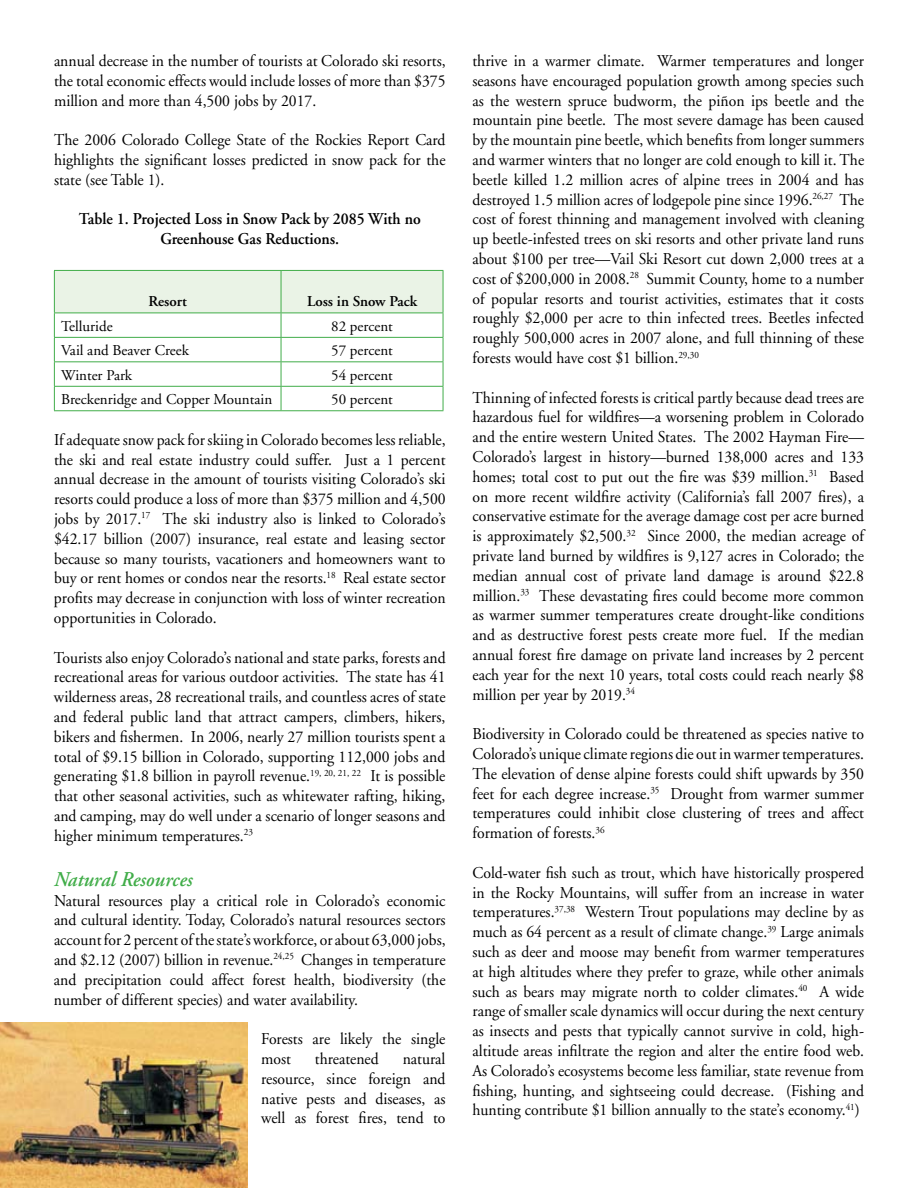
<style>
.page{position:relative;width:918px;height:1188px;background:#fff}
.page>*{position:absolute;margin:0;border:0;box-sizing:border-box;transform-origin:0 0}
.t1{font:italic 600 21px "Adobe Garamond";color:#41ad49;scale:.95 1}
.t2{font:16.5px/19.8px "Adobe Garamond";color:#000;text-align:justify;scale:.95 1}
.t3{font:600 16.5px/19.8px "Adobe Garamond";color:#000;text-align:center;scale:.95 1}
.t4{font:15px "Adobe Garamond";color:#000}
.t5{font:600 15px "Adobe Garamond";color:#000}
</style>
<div class="page">
<img style="left:0;top:1022px;width:248px;height:166px">
<svg style="left:54px;top:270px;width:390px;height:140px"></svg>
<hr style="left:54px;top:410px;width:227px;height:1px;background:#41ad49">
<hr style="left:281px;top:410px;width:162px;height:1px;background:#41ad49">
<p class="t2" style="left:54px;top:51px;width:414px">annual decrease in the number of tourists at Colorado ski resorts, the total economic effects would include losses of more than $375 million and more than 4,500 jobs by 2017.</p>
<p class="t2" style="left:54px;top:131px;width:414px">The 2006 Colorado College State of the Rockies Report Card highlights the significant losses predicted in snow pack for the state (see Table 1).</p>
<p class="t3" style="left:79px;top:210px;width:362px">Table 1. Projected Loss in Snow Pack by 2085 With no<br>Greenhouse Gas Reductions.</p>
<p class="t5" style="left:148px;top:293px;width:40px">Resort</p>
<p class="t5" style="left:307px;top:293px;width:112px">Loss in Snow Pack</p>
<p class="t4" style="left:61px;top:318px;width:53px">Telluride</p>
<p class="t4" style="left:331px;top:318px;width:63px">82 percent</p>
<p class="t4" style="left:61px;top:342px;width:129px">Vail and Beaver Creek</p>
<p class="t4" style="left:331px;top:342px;width:63px">57 percent</p>
<p class="t4" style="left:61px;top:367px;width:73px">Winter Park</p>
<p class="t4" style="left:331px;top:367px;width:63px">54 percent</p>
<p class="t4" style="left:61px;top:391px;width:213px">Breckenridge and Copper Mountain</p>
<p class="t4" style="left:331px;top:391px;width:63px">50 percent</p>
<p class="t2" style="left:54px;top:430px;width:414px">If adequate snow pack for skiing in Colorado becomes less reliable, the ski and real estate industry could suffer. Just a 1 percent annual decrease in the amount of tourists visiting Colorado’s ski resorts could produce a loss of more than $375 million and 4,500 jobs by 2017.<sup>17</sup> The ski industry also is linked to Colorado’s $42.17 billion (2007) insurance, real estate and leasing sector because so many tourists, vacationers and homeowners want to buy or rent homes or condos near the resorts.<sup>18</sup> Real estate sector profits may decrease in conjunction with loss of winter recreation opportunities in Colorado.</p>
<p class="t2" style="left:54px;top:648px;width:414px">Tourists also enjoy Colorado’s national and state parks, forests and recreational areas for various outdoor activities. The state has 41 wilderness areas, 28 recreational trails, and countless acres of state and federal public land that attract campers, climbers, hikers, bikers and fishermen. In 2006, nearly 27 million tourists spent a total of $9.15 billion in Colorado, supporting 112,000 jobs and generating $1.8 billion in payroll revenue.<sup>19,</sup> <sup>20,</sup> <sup>21,</sup> <sup>22</sup> It is possible that other seasonal activities, such as whitewater rafting, hiking, and camping, may do well under a scenario of longer seasons and higher minimum temperatures.<sup>23</sup></p>
<p class="t1" style="left:54px;top:868px;width:147px">Natural Resources</p>
<p class="t2" style="left:54px;top:891px;width:414px">Natural resources play a critical role in Colorado’s economic and cultural identity. Today, Colorado’s natural resources sectors account for 2 percent of the state’s workforce, or about 63,000 jobs, and $2.12 (2007) billion in revenue.<sup>24,25</sup> Changes in temperature and precipitation could affect forest health, biodiversity (the number of different species) and water availability.</p>
<p class="t2" style="left:261px;top:1029px;width:196px">Forests are likely the single most</p>
<p class="t2" style="left:261px;top:1049px;width:196px;text-indent:142px">natural resource, since foreign and native pests and diseases, as well as forest fires, tend to</p>
<p class="t2" style="left:315px;top:1049px;width:69px">threatened</p>
<p class="t2" style="left:472px;top:51px;width:414px">thrive in a warmer climate. Warmer temperatures and longer seasons have encouraged population growth among species such as the western spruce budworm, the piñon ips beetle and the mountain pine beetle. The most severe damage has been caused by the mountain pine beetle, which benefits from longer summers and warmer winters that no longer are cold enough to kill it. The beetle killed 1.2 million acres of alpine trees in 2004 and has destroyed 1.5 million acres of lodgepole pine since 1996.<sup>26,27</sup> The cost of forest thinning and management involved with cleaning up beetle-infested trees on ski resorts and other private land runs about $100 per tree—Vail Ski Resort cut down 2,000 trees at a cost of $200,000 in 2008.<sup>28</sup> Summit County, home to a number of popular resorts and tourist activities, estimates that it costs roughly $2,000 per acre to thin infected trees. Beetles infected roughly 500,000 acres in 2007 alone, and full thinning of these forests would have cost $1 billion.<sup>29,30</sup></p>
<p class="t2" style="left:472px;top:388px;width:414px">Thinning of infected forests is critical partly because dead trees are hazardous fuel for wildfires—a worsening problem in Colorado and the entire western United States. The 2002 Hayman Fire— Colorado’s largest in history—burned 138,000 acres and 133 homes; total cost to put out the fire was $39 million.<sup>31</sup> Based on more recent wildfire activity (California’s fall 2007 fires), a conservative estimate for the average damage cost per acre burned is approximately $2,500.<sup>32</sup> Since 2000, the median acreage of private land burned by wildfires is 9,127 acres in Colorado; the median annual cost of private land damage is around $22.8 million.<sup>33</sup> These devastating fires could become more common as warmer summer temperatures create drought-like conditions and as destructive forest pests create more fuel. If the median annual forest fire damage on private land increases by 2 percent each year for the next 10 years, total costs could reach nearly $8 million per year by 2019.<sup>34</sup></p>
<p class="t2" style="left:472px;top:725px;width:414px">Biodiversity in Colorado could be threatened as species native to Colorado’s unique climate regions die out in warmer temperatures.<br>The elevation of dense alpine forests could shift upwards by 350 feet for each degree increase.<sup>35</sup> Drought from warmer summer temperatures could inhibit close clustering of trees and affect formation of forests.<sup>36</sup></p>
<p class="t2" style="left:472px;top:863px;width:414px">Cold-water fish such as trout, which have historically prospered in the Rocky Mountains, will suffer from an increase in water temperatures.<sup>37,38</sup> Western Trout populations may decline by as much as 64 percent as a result of climate change.<sup>39</sup> Large animals such as deer and moose may benefit from warmer temperatures at high altitudes where they prefer to graze, while other animals such as bears may migrate north to colder climates.<sup>40</sup> A wide range of smaller scale dynamics will occur during the next century as insects and pests that typically cannot survive in cold, high&shy;altitude areas infiltrate the region and alter the entire food web.<br>As Colorado’s ecosystems become less familiar, state revenue from fishing, hunting, and sightseeing could decrease. (Fishing and hunting contribute $1 billion annually to the state’s economy.<sup>41</sup>)</p>
</div>
